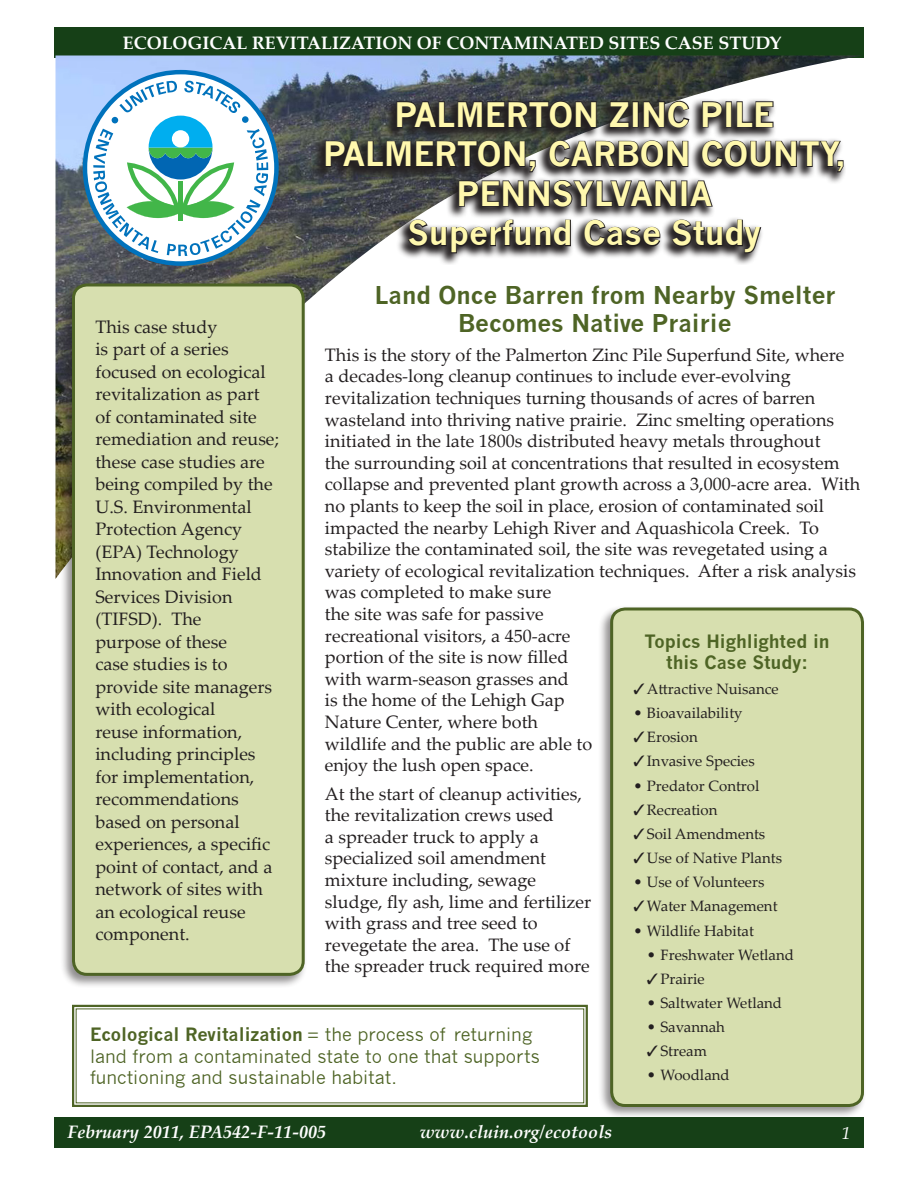
<style>
.page{position:relative;width:918px;height:1188px;background:#fff}
.page>*{position:absolute;margin:0;border:0;box-sizing:border-box;transform-origin:0 0}
.t1{font:700 33px/39.6px "News Gothic";color:#fff8ae;text-align:center}
.Subheading{font:700 24px/28.8px "News Gothic";color:#4e6425}
.Paragraph_Style_1{font:18px/21.6px "Palatino Linotype";color:#231f20}
.Subheading-2{font:18px/21.6px "News Gothic";color:#4e6425}
.Paragraph_Style_1-2{font:700 18px "Palatino Linotype";color:#fff}
.Paragraph_Style_1-3{font:italic 700 18px "Palatino Linotype";color:#fff}
.textBoxHeading{font:700 18px/21.6px "News Gothic";color:#4e6425;text-align:center}
.Paragraph_Style_1-4{font:italic 18px "Palatino Linotype";color:#fff}
.CheckBullet{font:15px "Palatino Linotype";color:#231f20}
.FrontpageBullet{font:15px "Palatino Linotype";color:#231f20}
.s1{font-weight:700}
</style>
<div class="page">
<div style="left:54px;top:1118px;width:810px;height:30px;background:#164017"></div>
<div style="left:54px;top:27px;width:810px;height:30px;background:#164017"></div>
<img style="left:56px;top:56px;width:806px;height:522px">
<svg style="left:311px;top:96px;width:535px;height:169px"></svg>
<svg style="left:701px;top:100px;width:22px;height:28px"></svg>
<div style="left:726px;top:101px;width:6px;height:26px;border:2px solid #231f20"></div>
<svg style="left:736px;top:101px;width:38px;height:27px"></svg>
<svg style="left:324px;top:93px;width:366px;height:80px;background:#424243"></svg>
<svg style="left:701px;top:139px;width:143px;height:34px;background:#676465"></svg>
<svg style="left:458px;top:179px;width:219px;height:29px;background:#535050"></svg>
<div style="left:681px;top:180px;width:6px;height:27px;border:2px solid #231f20"></div>
<svg style="left:689px;top:180px;width:25px;height:28px"></svg>
<svg style="left:407px;top:219px;width:165px;height:35px;background:#6f6c6d"></svg>
<svg style="left:583px;top:219px;width:78px;height:29px"></svg>
<svg style="left:671px;top:219px;width:91px;height:35px;background:#6b6869"></svg>
<div style="left:59px;top:280px;width:249px;height:708px;background:#231f20;opacity:.5"></div>
<div style="left:74px;top:285px;width:229px;height:689px;background:#d7dfaf;border-radius:14px"></div>
<div style="left:72px;top:284px;width:233px;height:692px;border:3px solid #4e6425;border-radius:14px"></div>
<div style="left:598px;top:604px;width:269px;height:516px;background:#231f20;opacity:.5"></div>
<div style="left:612px;top:609px;width:251px;height:497px;background:#d7dfaf;border-radius:14px"></div>
<div style="left:610px;top:608px;width:254px;height:499px;border:3px solid #4e6425;border-radius:14px"></div>
<svg style="left:83px;top:70px;width:196px;height:196px"></svg>
<svg style="left:72px;top:1004px;width:516px;height:103px"></svg>
<p class="Paragraph_Style_1-2" style="left:123px;top:30px;width:660px">ECOLOGICAL REVITALIZATION OF CONTAMINATED SITES CASE STUDY</p>
<p class="t1" style="left:394px;top:94px;width:381px">PALMERTON ZINC PILE</p>
<p class="t1" style="left:323px;top:134px;width:524px">PALMERTON, CARBON COUNTY,<br>PENNSYLVANIA</p>
<p class="t1" style="left:408px;top:213px;width:355px">Superfund Case Study</p>
<p class="Subheading" style="left:458px;top:280px;width:379px;text-indent:-83px">Land Once Barren from Nearby Smelter<br>Becomes Native Prairie</p>
<p class="Paragraph_Style_1" style="left:325px;top:343px;width:537px">This is the story of the Palmerton Zinc Pile Superfund Site, where<br>a decades-long cleanup continues to include ever-evolving revitalization techniques turning thousands of acres of barren wasteland into thriving native prairie. Zinc smelting operations initiated in the late 1800s distributed heavy metals throughout<br>the surrounding soil at concentrations that resulted in ecosystem collapse and prevented plant growth across a 3,000-acre area. With no plants to keep the soil in place, erosion of contaminated soil impacted the nearby Lehigh River and Aquashicola Creek. To stabilize the contaminated soil, the site was revegetated using a variety of ecological revitalization techniques. After a risk analysis was completed to make sure<br>the site was safe for passive<br>recreational visitors, a 450-acre<br>portion of the site is now filled<br>with warm-season grasses and<br>is the home of the Lehigh Gap<br>Nature Center, where both<br>wildlife and the public are able to<br>enjoy the lush open space.</p>
<p class="Paragraph_Style_1" style="left:325px;top:782px;width:268px">At the start of cleanup activities, the revitalization crews used<br>a spreader truck to apply a specialized soil amendment mixture including, sewage sludge, fly ash, lime and fertilizer with grass and tree seed to revegetate the area. The use of the spreader truck required more</p>
<p class="Paragraph_Style_1" style="left:95px;top:314px;width:185px;line-height:22.5px">This case study<br>is part of a series focused on ecological revitalization as part of contaminated site remediation and reuse; these case studies are being compiled by the<br>U.S. Environmental<br>Protection Agency (EPA) Technology<br>Innovation and Field<br>Services Division (TIFSD). The<br>purpose of these<br>case studies is to provide site managers with ecological<br>reuse information, including principles for implementation, recommendations based on personal experiences, a specific point of contact, and a network of sites with an ecological reuse component.</p>
<p class="textBoxHeading" style="left:644px;top:630px;width:187px">Topics Highlighted in this Case Study:</p>
<p class="CheckBullet" style="left:633px;top:678px;width:147px">✓Attractive Nuisance</p>
<p class="FrontpageBullet" style="left:633px;top:702px;width:111px">• Bioavailability</p>
<p class="CheckBullet" style="left:633px;top:727px;width:66px">✓Erosion</p>
<p class="CheckBullet" style="left:633px;top:751px;width:123px">✓Invasive Species</p>
<p class="FrontpageBullet" style="left:633px;top:775px;width:128px">• Predator Control</p>
<p class="CheckBullet" style="left:633px;top:799px;width:86px">✓Recreation</p>
<p class="CheckBullet" style="left:633px;top:823px;width:133px">✓Soil Amendments</p>
<p class="CheckBullet" style="left:633px;top:847px;width:150px">✓Use of Native Plants</p>
<p class="FrontpageBullet" style="left:633px;top:871px;width:133px">• Use of Volunteers</p>
<p class="CheckBullet" style="left:633px;top:896px;width:146px">✓Water Management</p>
<p class="FrontpageBullet" style="left:633px;top:920px;width:122px">• Wildlife Habitat</p>
<p class="FrontpageBullet" style="left:647px;top:944px;width:149px">• Freshwater Wetland</p>
<p class="CheckBullet" style="left:647px;top:968px;width:59px">✓Prairie</p>
<p class="FrontpageBullet" style="left:647px;top:992px;width:137px">• Saltwater Wetland</p>
<p class="FrontpageBullet" style="left:647px;top:1016px;width:80px">• Savannah</p>
<p class="CheckBullet" style="left:647px;top:1041px;width:62px">✓Stream</p>
<p class="FrontpageBullet" style="left:647px;top:1065px;width:84px">• Woodland</p>
<p class="Subheading-2" style="left:90px;top:1024px;width:451px"><span class="s1">Ecological Revitalization</span> = the process of returning land from a contaminated state to one that supports functioning and sustainable habitat.</p>
<p class="Paragraph_Style_1-3" style="left:68px;top:1119px;width:260px">February 2011, EPA542-F-11-005</p>
<p class="Paragraph_Style_1-3" style="left:420px;top:1119px;width:194px">www.cluin.org/ecotools</p>
<p class="Paragraph_Style_1-4" style="left:842px;top:1121px;width:10px">1</p>
</div>
